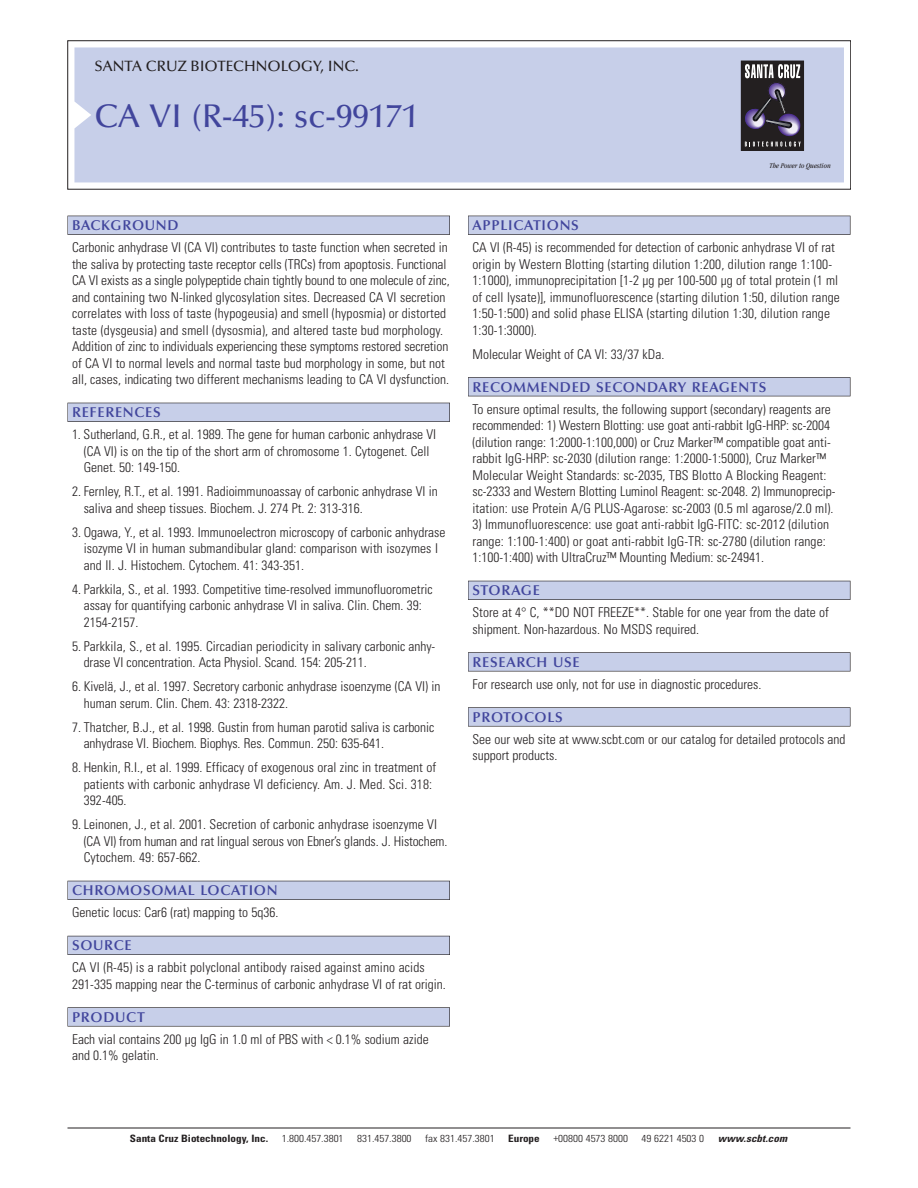
<style>
.page{position:relative;width:918px;height:1188px;background:#fff}
.page>*{position:absolute;margin:0;border:0;box-sizing:border-box;transform-origin:0 0}
.t1{font:500 33px "Optima";color:#41459c}
.t2{font:500 15px "Optima";color:#231f20}
.t3{font:600 14.25px "Optima";letter-spacing:.05em;color:#41459c}
.t4{font:300 condensed 13.5px/16.5px "Univers";color:#231f20}
.t5{font:300 condensed 10.2px "Univers";color:#231f20;scale:1.1 1}
.t6{font:700 condensed 10.2px "Univers";color:#231f20;scale:1.1 1}
.t7{font:italic 700 condensed 10.2px "Univers";color:#231f20;scale:1.1 1}
.t8{font:italic condensed 7.5px "Garamond";color:#231f20}
</style>
<div class="page">
<div style="left:74px;top:47px;width:770px;height:135px;background:#c7cfe9"></div>
<div style="left:741px;top:61px;width:62px;height:89px;background:#231f20"></div>
<div style="left:741px;top:61px;width:63px;height:90px;border:1px solid #231f20"></div>
<svg style="left:741px;top:64px;width:64px;height:83px"></svg>
<div style="left:68px;top:216px;width:382px;height:19px;background:#64636a"></div>
<div style="left:68px;top:216px;width:381px;height:18px;background:#c7cfe9"></div>
<div style="left:68px;top:403px;width:382px;height:19px;background:#62626a"></div>
<div style="left:68px;top:403px;width:381px;height:18px;background:#c7cfe9"></div>
<div style="left:68px;top:881px;width:382px;height:19px;background:#63636c"></div>
<div style="left:68px;top:881px;width:381px;height:18px;background:#c7cfe9"></div>
<div style="left:68px;top:936px;width:382px;height:19px;background:#63646e"></div>
<div style="left:68px;top:936px;width:381px;height:18px;background:#c7cfe9"></div>
<svg style="left:68px;top:1007px;width:382px;height:20px"></svg>
<div style="left:68px;top:1008px;width:381px;height:18px;background:#c7cfe9"></div>
<div style="left:468px;top:216px;width:382px;height:19px;background:#64636a"></div>
<div style="left:468px;top:216px;width:382px;height:18px;background:#c7cfe9"></div>
<div style="left:468px;top:377px;width:382px;height:19px;background:#64636a"></div>
<div style="left:468px;top:378px;width:382px;height:18px;background:#c7cfe9"></div>
<div style="left:468px;top:581px;width:382px;height:19px;background:#63636c"></div>
<div style="left:468px;top:581px;width:382px;height:18px;background:#c7cfe9"></div>
<div style="left:468px;top:652px;width:382px;height:19px;background:#6b696e"></div>
<div style="left:468px;top:653px;width:382px;height:18px;background:#c7cfe9"></div>
<svg style="left:468px;top:707px;width:382px;height:20px"></svg>
<div style="left:468px;top:708px;width:382px;height:18px;background:#c7cfe9"></div>
<hr style="left:68px;top:1128px;width:782px;height:1px;background:#231f20">
<p class="t2" style="left:94px;top:60px;width:266px">SANTA CRUZ BIOTECHNOLOGY, INC.</p>
<h1 class="t1" style="left:94px;top:102px;width:326px">CA VI (R-45): sc-99171</h1>
<p class="t3" style="left:72px;top:219px;width:108px">BACKGROUND</p>
<p class="t4" style="left:72px;top:240px;width:379px">Carbonic anhydrase VI (CA VI) contributes to taste function when secreted in the saliva by protecting taste receptor cells (TRCs) from apoptosis. Functional CA VI exists as a single polypeptide chain tightly bound to one molecule of zinc, and containing two N-linked glycosylation sites. Decreased CA VI secretion correlates with loss of taste (hypogeusia) and smell (hyposmia) or distorted taste (dysgeusia) and smell (dysosmia), and altered taste bud morphology.<br>Addition of zinc to individuals experiencing these symptoms restored secretion of CA VI to normal levels and normal taste bud morphology in some, but not all, cases, indicating two different mechanisms leading to CA VI dysfunction.</p>
<p class="t3" style="left:72px;top:406px;width:90px">REFERENCES</p>
<p class="t4" style="left:84px;top:427px;width:354px;text-indent:-12px">1. Sutherland, G.R., et al. 1989. The gene for human carbonic anhydrase VI (CA VI) is on the tip of the short arm of chromosome 1. Cytogenet. Cell<br>Genet. 50: 149-150.</p>
<p class="t4" style="left:84px;top:484px;width:356px;text-indent:-12px">2. Fernley, R.T., et al. 1991. Radioimmunoassay of carbonic anhydrase VI in saliva and sheep tissues. Biochem. J. 274 Pt. 2: 313-316.</p>
<p class="t4" style="left:84px;top:525px;width:363px;text-indent:-12px">3. Ogawa, Y., et al. 1993. Immunoelectron microscopy of carbonic anhydrase isozyme VI in human submandibular gland: comparison with isozymes I and II. J. Histochem. Cytochem. 41: 343-351.</p>
<p class="t4" style="left:84px;top:582px;width:351px;text-indent:-12px">4. Parkkila, S., et al. 1993. Competitive time-resolved immunofluorometric assay for quantifying carbonic anhydrase VI in saliva. Clin. Chem. 39:<br>2154-2157.</p>
<p class="t4" style="left:84px;top:639px;width:353px;text-indent:-12px">5. Parkkila, S., et al. 1995. Circadian periodicity in salivary carbonic anhy&shy;drase VI concentration. Acta Physiol. Scand. 154: 205-211.</p>
<p class="t4" style="left:84px;top:679px;width:358px;text-indent:-12px">6. Kivelä, J., et al. 1997. Secretory carbonic anhydrase isoenzyme (CA VI) in human serum. Clin. Chem. 43: 2318-2322.</p>
<p class="t4" style="left:84px;top:720px;width:352px;text-indent:-12px">7. Thatcher, B.J., et al. 1998. Gustin from human parotid saliva is carbonic anhydrase VI. Biochem. Biophys. Res. Commun. 250: 635-641.</p>
<p class="t4" style="left:84px;top:760px;width:354px;text-indent:-12px">8. Henkin, R.I., et al. 1999. Efficacy of exogenous oral zinc in treatment of patients with carbonic anhydrase VI deficiency. Am. J. Med. Sci. 318:<br>392-405.</p>
<p class="t4" style="left:84px;top:817px;width:365px;text-indent:-12px">9. Leinonen, J., et al. 2001. Secretion of carbonic anhydrase isoenzyme VI (CA VI) from human and rat lingual serous von Ebner’s glands. J. Histochem.<br>Cytochem. 49: 657-662.</p>
<p class="t3" style="left:72px;top:884px;width:207px">CHROMOSOMAL LOCATION</p>
<p class="t4" style="left:72px;top:906px;width:208px">Genetic locus: Car6 (rat) mapping to 5q36.</p>
<p class="t3" style="left:72px;top:939px;width:61px">SOURCE</p>
<p class="t4" style="left:72px;top:961px;width:375px">CA VI (R-45) is a rabbit polyclonal antibody raised against amino acids<br>291-335 mapping near the C-terminus of carbonic anhydrase VI of rat origin.</p>
<p class="t3" style="left:72px;top:1011px;width:74px">PRODUCT</p>
<p class="t4" style="left:72px;top:1032px;width:358px">Each vial contains 200 µg IgG in 1.0 ml of PBS with &lt; 0.1% sodium azide and 0.1% gelatin.</p>
<p class="t8" style="left:769px;top:163px;width:63px">The Power to Question</p>
<p class="t3" style="left:473px;top:219px;width:108px">APPLICATIONS</p>
<p class="t4" style="left:473px;top:240px;width:369px">CA VI (R-45) is recommended for detection of carbonic anhydrase VI of rat origin by Western Blotting (starting dilution 1:200, dilution range 1:100- 1:1000), immunoprecipitation [1-2 µg per 100-500 µg of total protein (1 ml of cell lysate)], immunofluorescence (starting dilution 1:50, dilution range 1:50-1:500) and solid phase ELISA (starting dilution 1:30, dilution range 1:30-1:3000).</p>
<p class="t4" style="left:473px;top:347px;width:193px">Molecular Weight of CA VI: 33/37 kDa.</p>
<p class="t3" style="left:473px;top:381px;width:295px">RECOMMENDED SECONDARY REAGENTS</p>
<p class="t4" style="left:473px;top:402px;width:364px">To ensure optimal results, the following support (secondary) reagents are recommended: 1) Western Blotting: use goat anti-rabbit IgG-HRP: sc-2004 (dilution range: 1:2000-1:100,000) or Cruz Marker™ compatible goat anti&shy;rabbit IgG-HRP: sc-2030 (dilution range: 1:2000-1:5000), Cruz Marker™ Molecular Weight Standards: sc-2035, TBS Blotto A Blocking Reagent: sc-2333 and Western Blotting Luminol Reagent: sc-2048. 2) Immunoprecip&shy;itation: use Protein A/G PLUS-Agarose: sc-2003 (0.5 ml agarose/2.0 ml).</p>
<p class="t4" style="left:473px;top:517px;width:358px">3) Immunofluorescence: use goat anti-rabbit IgG-FITC: sc-2012 (dilution range: 1:100-1:400) or goat anti-rabbit IgG-TR: sc-2780 (dilution range:<br>1:100-1:400) with UltraCruz™ Mounting Medium: sc-24941.</p>
<p class="t3" style="left:473px;top:584px;width:69px">STORAGE</p>
<p class="t4" style="left:473px;top:606px;width:358px">Store at 4° C, **DO NOT FREEZE**. Stable for one year from the date of shipment. Non-hazardous. No MSDS required.</p>
<p class="t3" style="left:473px;top:656px;width:109px">RESEARCH USE</p>
<p class="t4" style="left:473px;top:677px;width:290px">For research use only, not for use in diagnostic procedures.</p>
<p class="t3" style="left:473px;top:711px;width:92px">PROTOCOLS</p>
<p class="t4" style="left:473px;top:732px;width:375px">See our web site at www.scbt.com or our catalog for detailed protocols and support products.</p>
<p class="t6" style="left:130px;top:1135px;width:127px">Santa Cruz Biotechnology, Inc.</p>
<p class="t5" style="left:282px;top:1135px;width:58px">1.800.457.3801</p>
<p class="t5" style="left:357px;top:1135px;width:51px">831.457.3800</p>
<p class="t5" style="left:425px;top:1135px;width:65px">fax 831.457.3801</p>
<p class="t6" style="left:508px;top:1135px;width:30px">Europe</p>
<p class="t5" style="left:553px;top:1135px;width:69px">+00800 4573 8000</p>
<p class="t5" style="left:642px;top:1135px;width:58px">49 6221 4503 0</p>
<p class="t7" style="left:718px;top:1135px;width:67px">www.scbt.com</p>
</div>
